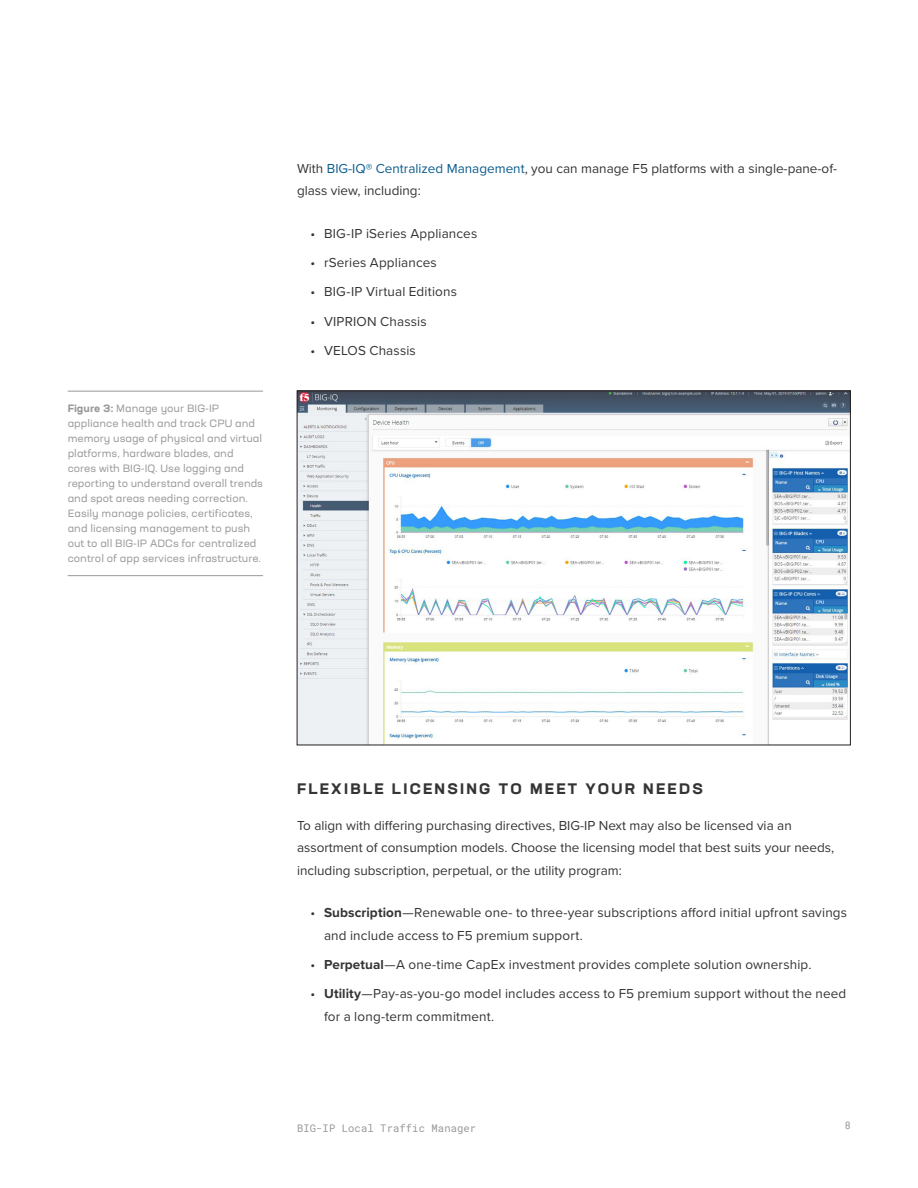
<style>
.page{position:relative;width:918px;height:1188px;background:#fff}
.page>*{position:absolute;margin:0;border:0;box-sizing:border-box;transform-origin:0 0}
.t1{font:700 expanded 15px "Neusa Next Std";letter-spacing:.15em;color:#343434}
.BODY_COPY{font:13.5px/22.5px "Proxima Nova";color:#343434}
.FIGURE_CAPTION{font:expanded 10.5px/15px "Neusa Next Std";color:#999}
.t2{font:10.5px "Roboto Mono";letter-spacing:.01em;color:#999}
.t3{font:condensed 10.5px "Neusa Next Std";color:#999}
.s1{font-weight:700}
.s2{color:#0c5c8d}
</style>
<div class="page">
<img style="left:299px;top:393px;width:550px;height:350px">
<hr style="left:68px;top:391px;width:195px;height:1px;background:#999">
<hr style="left:68px;top:575px;width:195px;height:1px;background:#999">
<p class="FIGURE_CAPTION" style="left:68px;top:400px;width:197px"><span class="s1">Figure 3:</span> Manage your BIG-IP appliance health and track CPU and memory usage of physical and virtual platforms, hardware blades, and cores with BIG-IQ. Use logging and reporting to understand overall trends and spot areas needing correction.<br>Easily manage policies, certificates, and licensing management to push out to all BIG-IP ADCs for centralized control of app services infrastructure.</p>
<p class="BODY_COPY" style="left:297px;top:156px;width:542px">With <span class="s2">BIG-IQ® Centralized Management</span>, you can manage F5 platforms with a single-pane-of&shy;glass view, including:</p>
<p class="BODY_COPY" style="left:310px;top:222px;width:168px">• BIG-IP iSeries Appliances</p>
<p class="BODY_COPY" style="left:310px;top:251px;width:128px">• rSeries Appliances</p>
<p class="BODY_COPY" style="left:310px;top:280px;width:148px">• BIG-IP Virtual Editions</p>
<p class="BODY_COPY" style="left:310px;top:309px;width:118px">• VIPRION Chassis</p>
<p class="BODY_COPY" style="left:310px;top:339px;width:107px">• VELOS Chassis</p>
<h3 class="t1" style="left:297px;top:779px;width:407px">FLEXIBLE LICENSING TO MEET YOUR NEEDS</h3>
<p class="BODY_COPY" style="left:297px;top:813px;width:539px">To align with differing purchasing directives, BIG-IP Next may also be licensed via an assortment of consumption models. Choose the licensing model that best suits your needs, including subscription, perpetual, or the utility program:</p>
<p class="BODY_COPY" style="left:324px;top:901px;width:525px;text-indent:-14px">• <span class="s1">Subscription</span>—Renewable one- to three-year subscriptions afford initial upfront savings and include access to F5 premium support.</p>
<p class="BODY_COPY" style="left:310px;top:953px;width:502px">• <span class="s1">Perpetual</span>—A one-time CapEx investment provides complete solution ownership.</p>
<p class="BODY_COPY" style="left:324px;top:982px;width:524px;text-indent:-14px">• <span class="s1">Utility</span>—Pay-as-you-go model includes access to F5 premium support without the need for a long-term commitment.</p>
<p class="t2" style="left:297px;top:1120px;width:181px">BIG-IP Local Traffic Manager</p>
<p class="t3" style="left:845px;top:1118px;width:7px">8</p>
</div>
